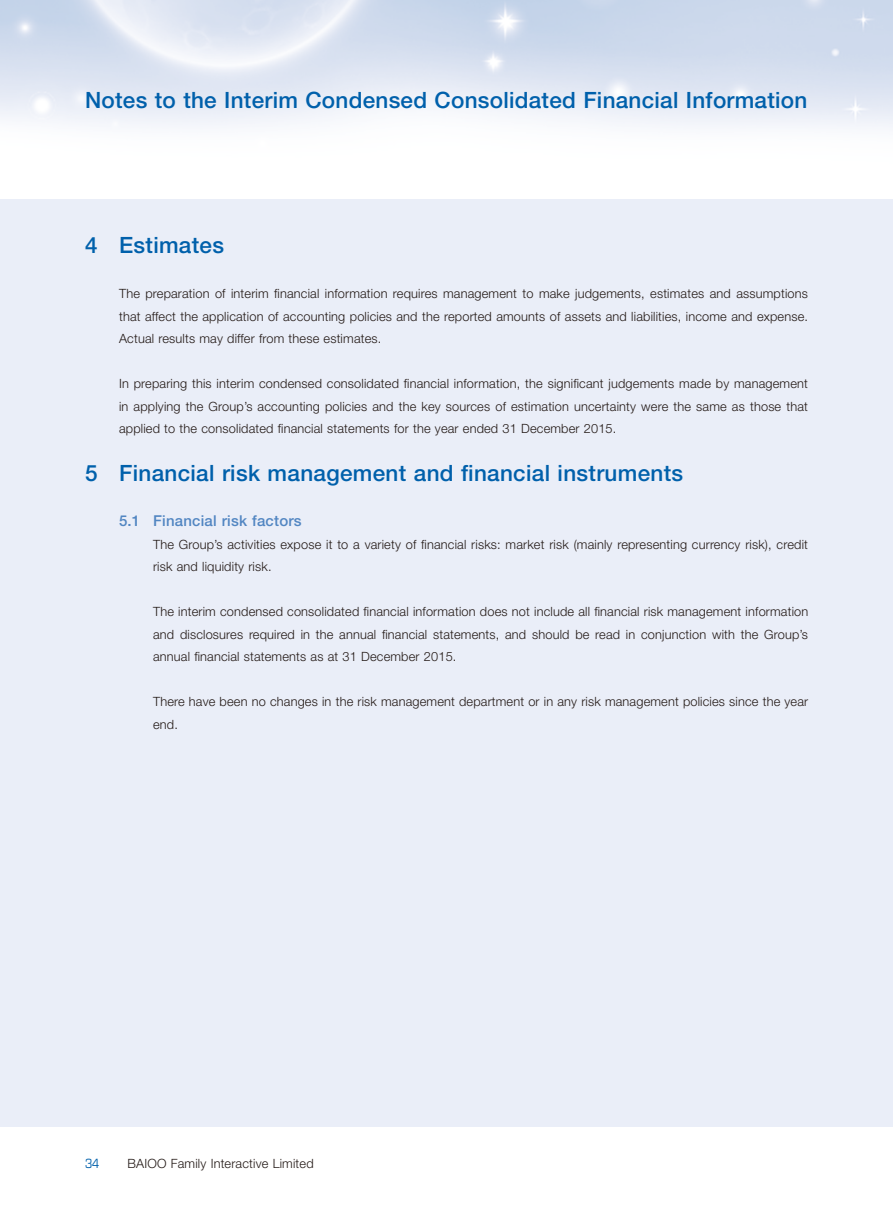
<style>
.page{position:relative;width:893px;height:1212px;background:#fff}
.page>*{position:absolute;margin:0;border:0;box-sizing:border-box;transform-origin:0 0}
.t1{font:500 22.5px "Helvetica Neue";letter-spacing:.01em;color:#0060ab}
.t2{font:500 15px "Helvetica Neue";letter-spacing:.015em;color:#5286c2}
.t3{font:300 12.75px/22.5px "Helvetica Neue";letter-spacing:.015em;color:#231916;text-align:justify}
.t4{font:condensed 12.75px "Eurostile";color:#0060ab}
</style>
<div class="page">
<div style="left:0;top:200px;width:893px;height:927px;background:#eaeef8"></div>
<h1 class="t1" style="left:85px;top:86px;width:724px">Notes to the Interim Condensed Consolidated Financial Information</h1>
<h1 class="t1" style="left:85px;top:232px;width:141px">4 Estimates</h1>
<p class="t3" style="left:119px;top:282px;width:690px">The preparation of interim financial information requires management to make judgements, estimates and assumptions that affect the application of accounting policies and the reported amounts of assets and liabilities, income and expense.<br>Actual results may differ from these estimates.</p>
<p class="t3" style="left:119px;top:372px;width:690px">In preparing this interim condensed consolidated financial information, the significant judgements made by management in applying the Group’s accounting policies and the key sources of estimation uncertainty were the same as those that applied to the consolidated financial statements for the year ended 31 December 2015.</p>
<h1 class="t1" style="left:85px;top:460px;width:600px">5 Financial risk management and financial instruments</h1>
<p class="t2" style="left:119px;top:512px;width:184px">5.1 Financial risk factors</p>
<p class="t3" style="left:153px;top:533px;width:656px">The Group’s activities expose it to a variety of financial risks: market risk (mainly representing currency risk), credit risk and liquidity risk.</p>
<p class="t3" style="left:153px;top:600px;width:657px">The interim condensed consolidated financial information does not include all financial risk management information and disclosures required in the annual financial statements, and should be read in conjunction with the Group’s annual financial statements as at 31 December 2015.</p>
<p class="t3" style="left:153px;top:690px;width:657px">There have been no changes in the risk management department or in any risk management policies since the year end.</p>
<p class="t4" style="left:85px;top:1155px;width:16px">34</p>
<p class="t3" style="left:128px;top:1151px;width:188px">BAIOO Family Interactive Limited</p>
</div>
